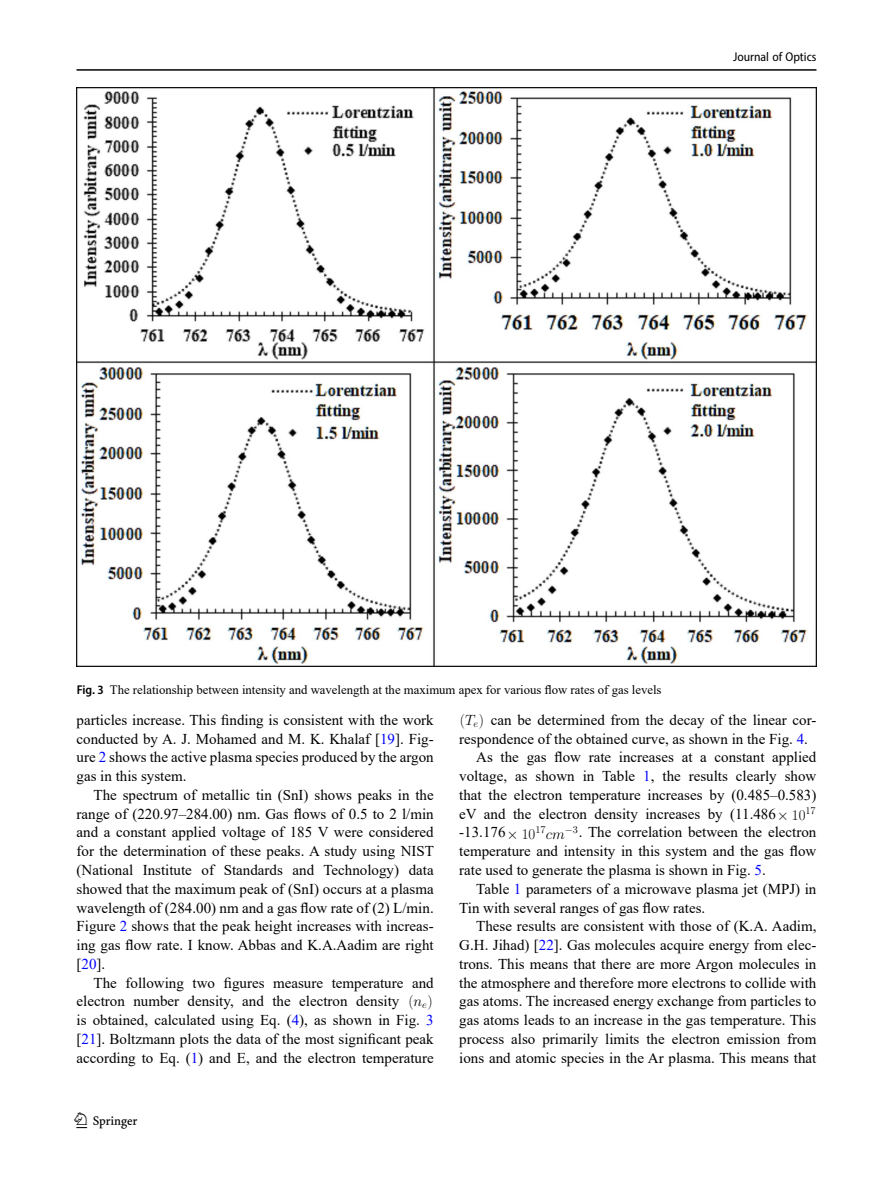
<style>
.page{position:relative;width:893px;height:1187px;background:#fff}
.page>*{position:absolute;margin:0;border:0;box-sizing:border-box;transform-origin:0 0}
.t1{font:22.5px "Springnew";color:#000}
.Body_Text_Indent{font:15px/18.8px "Times New Roman";color:#000;text-align:justify}
.Body_Text{font:15px/18.8px "Times New Roman";color:#000;text-align:justify}
.t2{font:14.85px "CMR17";color:#000}
.Figure_Caption{font:12.75px "Times New Roman";color:#000}
.t3{font:semi-condensed 12.75px "Myriad Pro";color:#000}
.t4{font:10.35px "CMR12";color:#000}
.s1{font-family:"Myriad Pro";font-weight:600;font-stretch:semi-condensed}
.s2{color:#00f}
.s3{font-family:"CMMI12"}
.s4{font-family:"CMSY10";font-size:14.85px}
.s5{font-family:"CMR17";font-size:14.85px}
.s6{font-family:"CMMI12";font-size:14.85px}
.s7{font-family:"CMSY10"}
</style>
<div class="page">
<hr style="left:77px;top:69px;width:739px;height:2px;background:#000">
<img style="left:77px;top:87px;width:740px;height:579px">
<p class="t3" style="left:733px;top:49px;width:85px">Journal of Optics</p>
<p class="Figure_Caption" style="left:77px;top:680px;width:586px"><span class="s1">Fig. 3</span> The relationship between intensity and wavelength at the maximum apex for various flow rates of gas levels</p>
<p class="Body_Text" style="left:77px;top:710px;width:359px">particles increase. This finding is consistent with the work conducted by A. J. Mohamed and M. K. Khalaf [<span class="s2">19</span>]. Fig&shy;ure <span class="s2">2</span> shows the active plasma species produced by the argon gas in this system.</p>
<p class="Body_Text_Indent" style="left:77px;top:785px;width:359px;text-indent:17px">The spectrum of metallic tin (SnI) shows peaks in the range of (220.97–284.00) nm. Gas flows of 0.5 to 2 l/min and a constant applied voltage of 185 V were considered for the determination of these peaks. A study using NIST (National Institute of Standards and Technology) data showed that the maximum peak of (SnI) occurs at a plasma wavelength of (284.00) nm and a gas flow rate of (2) L/min.<br>Figure <span class="s2">2</span> shows that the peak height increases with increas&shy;ing gas flow rate. I know. Abbas and K.A.Aadim are right [<span class="s2">20</span>].</p>
<p class="Body_Text_Indent" style="left:77px;top:972px;width:359px;text-indent:17px">The following two figures measure temperature and electron number density, and the electron density</p>
<p class="t2" style="left:408px;top:994px;width:26px">(<span class="s3">n</span><sub>e</sub>)</p>
<p class="Body_Text_Indent" style="left:77px;top:1010px;width:359px">is obtained, calculated using Eq. (<span class="s2">4</span>), as shown in Fig. <span class="s2">3 </span>[<span class="s2">21</span>]. Boltzmann plots the data of the most significant peak according to Eq. (<span class="s2">1</span>) and E, and the electron temperature</p>
<h1 class="t1" style="left:77px;top:1107px;width:63px">1 3</h1>
<p class="t2" style="left:460px;top:713px;width:26px">(<span class="s3">T</span><sub>e</sub>)</p>
<p class="Body_Text_Indent" style="left:459px;top:710px;width:359px;text-indent:32px">can be determined from the decay of the linear cor&shy;respondence of the obtained curve, as shown in the Fig. <span class="s2">4</span>.</p>
<p class="Body_Text_Indent" style="left:459px;top:747px;width:359px;text-indent:17px">As the gas flow rate increases at a constant applied voltage, as shown in Table <span class="s2">1</span>, the results clearly show that the electron temperature increases by (0.485–0.583) eV and the electron density increases by (11.486<span class="s4">×</span> <span class="s5">10</span><sup>17 </sup>-13.176</p>
<p class="t4" style="left:507px;top:825px;width:73px"><span class="s4">×</span> <span class="s5">10</span>17<span class="s6">cm</span><span class="s7">−</span>3</p>
<p class="Body_Text_Indent" style="left:459px;top:822px;width:359px;text-indent:120px">. The correlation between the electron temperature and intensity in this system and the gas flow rate used to generate the plasma is shown in Fig. <span class="s2">5</span>.</p>
<p class="Body_Text_Indent" style="left:459px;top:878px;width:359px;text-indent:17px">Table <span class="s2">1</span> parameters of a microwave plasma jet (MPJ) in<br>Tin with several ranges of gas flow rates.</p>
<p class="Body_Text_Indent" style="left:459px;top:916px;width:359px;text-indent:17px">These results are consistent with those of (K.A. Aadim, G.H. Jihad) [<span class="s2">22</span>]. Gas molecules acquire energy from elec&shy;trons. This means that there are more Argon molecules in the atmosphere and therefore more electrons to collide with gas atoms. The increased energy exchange from particles to gas atoms leads to an increase in the gas temperature. This process also primarily limits the electron emission from ions and atomic species in the Ar plasma. This means that</p>
</div>
